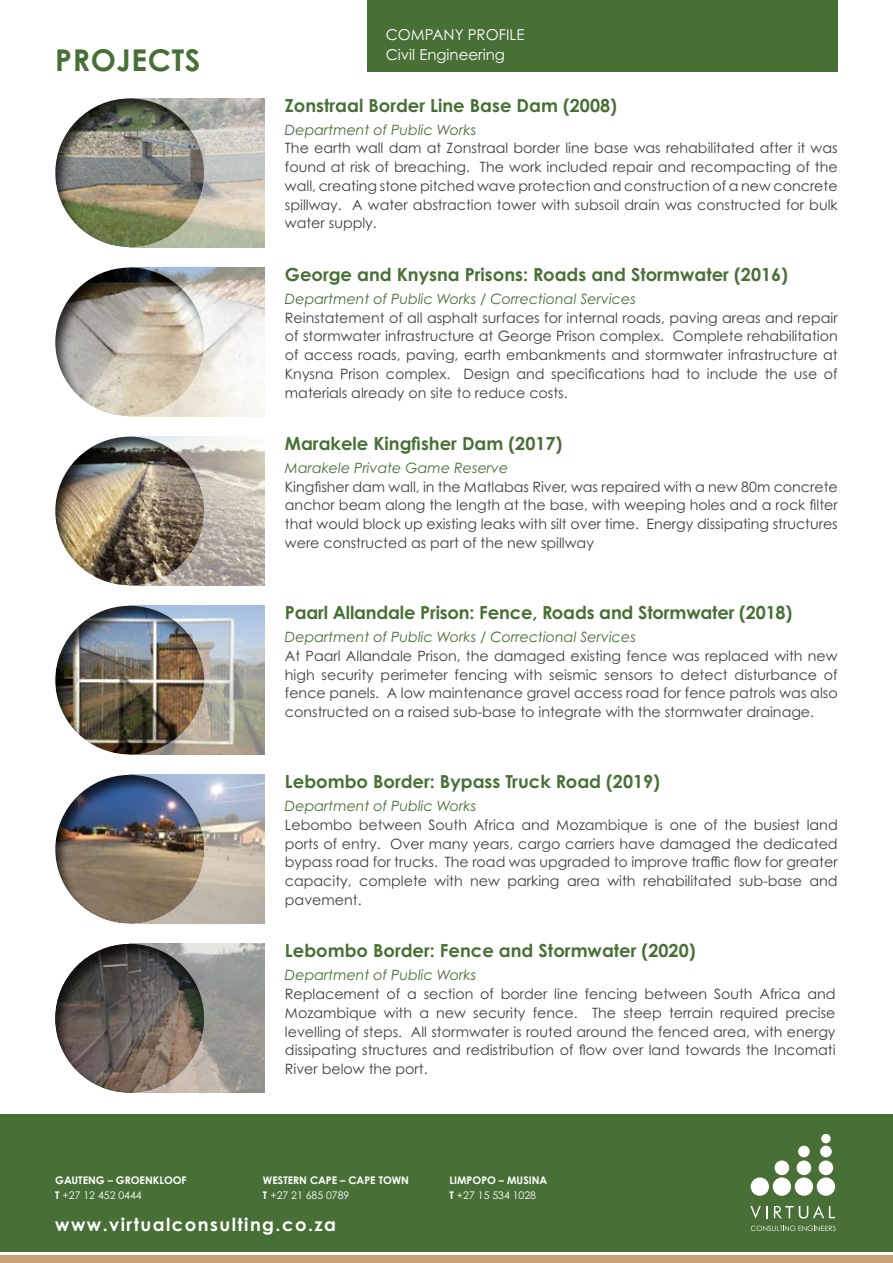
<style>
.page{position:relative;width:893px;height:1263px;background:#fff}
.page>*{position:absolute;margin:0;border:0;box-sizing:border-box;transform-origin:0 0}
.t1{font:700 30px "Century Gothic Pro";letter-spacing:.02em;color:#487036}
.t2{font:700 18px "Century Gothic Pro";color:#487036}
.t3{font:700 18px "Century Gothic Pro";letter-spacing:.08em;color:#fff}
.t4{font:15px "Century Gothic Pro";color:#fff}
.t5{font:14.25px/18.8px "Century Gothic Pro";color:#414042;text-align:justify}
.t6{font:italic 14.25px "Century Gothic Pro";color:#487036}
.t7{font:700 10.5px/15px "Century Gothic Pro";color:#fff}
.s1{font-weight:400}
</style>
<div class="page">
<div style="left:0;top:1114px;width:893px;height:138px;background:#487036"></div>
<div style="left:367px;top:0;width:471px;height:71px;background:#487036"></div>
<svg style="left:751px;top:1134px;width:84px;height:62px"></svg>
<svg style="left:750px;top:1206px;width:17px;height:13px"></svg>
<svg style="left:774px;top:1205px;width:61px;height:13px"></svg>
<svg style="left:751px;top:1225px;width:85px;height:6px"></svg>
<img style="left:204px;top:606px;width:60px;height:149px">
<div style="left:53px;top:603px;width:151px;height:153px;background:#000;opacity:.75"></div>
<img style="left:204px;top:267px;width:60px;height:149px">
<div style="left:53px;top:265px;width:151px;height:153px;background:#000;opacity:.75"></div>
<img style="left:204px;top:98px;width:60px;height:149px">
<div style="left:53px;top:96px;width:151px;height:153px;background:#000;opacity:.75"></div>
<img style="left:204px;top:437px;width:60px;height:148px">
<div style="left:53px;top:434px;width:151px;height:153px;background:#000;opacity:.75"></div>
<img style="left:204px;top:944px;width:60px;height:149px">
<div style="left:53px;top:941px;width:151px;height:153px;background:#000;opacity:.75"></div>
<img style="left:204px;top:775px;width:60px;height:149px">
<div style="left:53px;top:772px;width:151px;height:153px;background:#000;opacity:.75"></div>
<div style="left:0;top:1255px;width:893px;height:8px;background:#c9a177"></div>
<h1 class="t1" style="left:55px;top:41px;width:147px">PROJECTS</h1>
<p class="t4" style="left:386px;top:26px;width:140px">COMPANY PROFILE</p>
<p class="t4" style="left:386px;top:45px;width:121px">Civil Engineering</p>
<p class="t2" style="left:285px;top:94px;width:334px">Zonstraal Border Line Base Dam (2008)</p>
<p class="t6" style="left:285px;top:121px;width:193px">Department of Public Works</p>
<p class="t5" style="left:285px;top:139px;width:554px">The earth wall dam at Zonstraal border line base was rehabilitated after it was found at risk of breaching. The work included repair and recompacting of the wall, creating stone pitched wave protection and construction of a new concrete spillway. A water abstraction tower with subsoil drain was constructed for bulk water supply.</p>
<p class="t2" style="left:285px;top:263px;width:505px">George and Knysna Prisons: Roads and Stormwater (2016)</p>
<p class="t6" style="left:285px;top:290px;width:352px">Department of Public Works / Correctional Services</p>
<p class="t5" style="left:285px;top:308px;width:554px">Reinstatement of all asphalt surfaces for internal roads, paving areas and repair of stormwater infrastructure at George Prison complex. Complete rehabilitation of access roads, paving, earth embankments and stormwater infrastructure at Knysna Prison complex. Design and specifications had to include the use of materials already on site to reduce costs.</p>
<p class="t2" style="left:285px;top:432px;width:279px">Marakele Kingfisher Dam (2017)</p>
<p class="t6" style="left:285px;top:459px;width:225px">Marakele Private Game Reserve</p>
<p class="t5" style="left:285px;top:477px;width:554px">Kingfisher dam wall, in the Matlabas River, was repaired with a new 80m concrete anchor beam along the length at the base, with weeping holes and a rock filter that would block up existing leaks with silt over time. Energy dissipating structures were constructed as part of the new spillway</p>
<p class="t2" style="left:285px;top:601px;width:509px">Paarl Allandale Prison: Fence, Roads and Stormwater (2018)</p>
<p class="t6" style="left:285px;top:628px;width:352px">Department of Public Works / Correctional Services</p>
<p class="t5" style="left:285px;top:646px;width:554px">At Paarl Allandale Prison, the damaged existing fence was replaced with new high security perimeter fencing with seismic sensors to detect disturbance of fence panels. A low maintenance gravel access road for fence patrols was also constructed on a raised sub-base to integrate with the stormwater drainage.</p>
<p class="t2" style="left:285px;top:770px;width:377px">Lebombo Border: Bypass Truck Road (2019)</p>
<p class="t6" style="left:285px;top:797px;width:193px">Department of Public Works</p>
<p class="t5" style="left:285px;top:815px;width:554px">Lebombo between South Africa and Mozambique is one of the busiest land ports of entry. Over many years, cargo carriers have damaged the dedicated bypass road for trucks. The road was upgraded to improve traffic flow for greater capacity, complete with new parking area with rehabilitated sub-base and pavement.</p>
<p class="t2" style="left:285px;top:939px;width:412px">Lebombo Border: Fence and Stormwater (2020)</p>
<p class="t6" style="left:285px;top:966px;width:193px">Department of Public Works</p>
<p class="t5" style="left:285px;top:984px;width:552px">Replacement of a section of border line fencing between South Africa and Mozambique with a new security fence. The steep terrain required precise levelling of steps. All stormwater is routed around the fenced area, with energy dissipating structures and redistribution of flow over land towards the Incomati River below the port.</p>
<p class="t7" style="left:55px;top:1173px;width:133px">GAUTENG – GROENKLOOF<br>T <span class="s1">+27 12 452 0444</span></p>
<p class="t3" style="left:55px;top:1213px;width:282px">www.virtualconsulting.co.za</p>
<p class="t7" style="left:263px;top:1173px;width:148px">WESTERN CAPE – CAPE TOWN<br>T <span class="s1">+27 21 685 0789</span></p>
<p class="t7" style="left:450px;top:1173px;width:99px">LIMPOPO – MUSINA<br>T <span class="s1">+27 15 534 1028</span></p>
</div>
